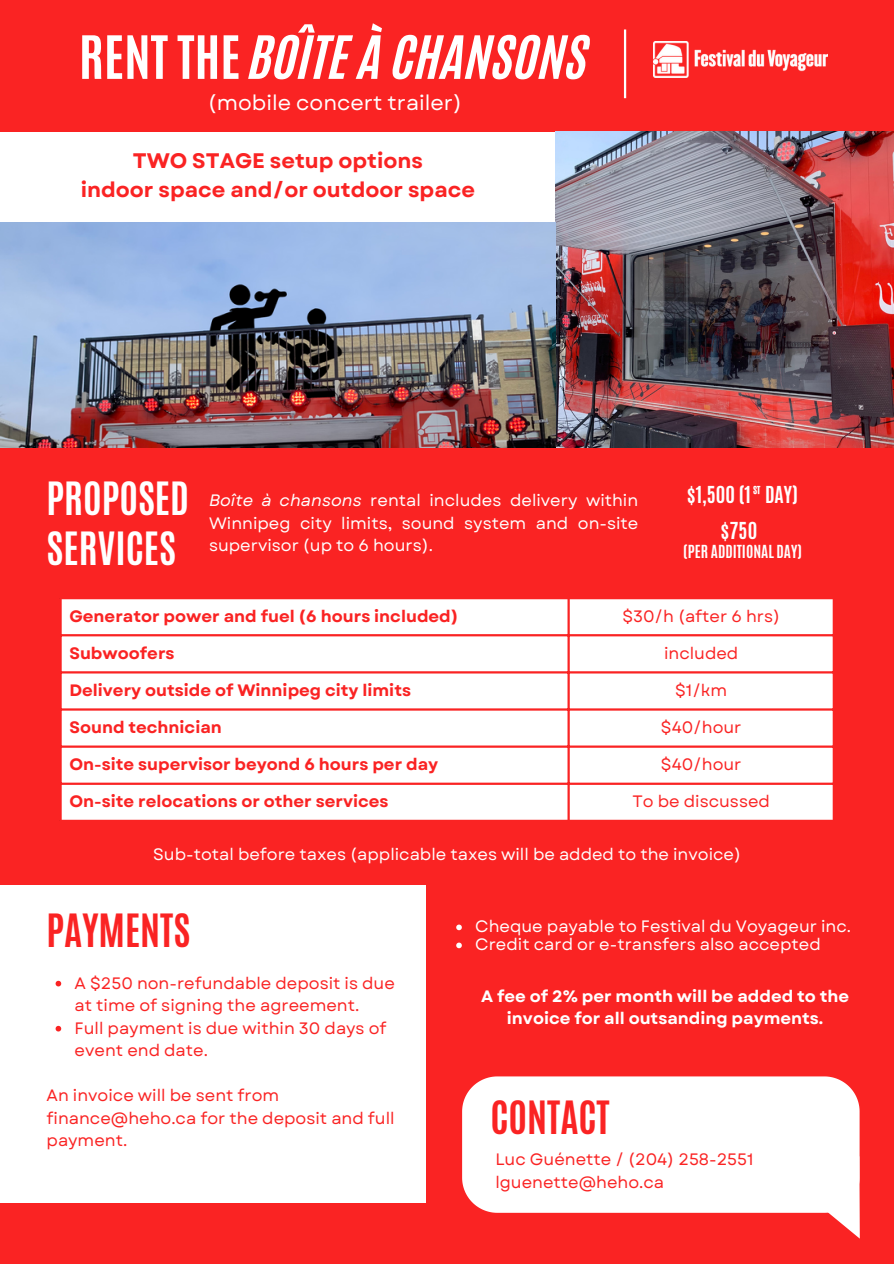
<style>
.page{position:relative;width:894px;height:1264px;background:#fff}
.page>*{position:absolute;margin:0;border:0;box-sizing:border-box;transform-origin:0 0}
.t1{font:50.7px "CA Generated";color:#fff}
.t2{font:700 38.25px "Antonio";color:#fff}
.t3{font:700 38.25px "Antonio";color:#fa2323}
.t4{font:700 21px "Garet";color:#fa2323}
.t5{font:21px "Garet";color:#fff}
.t6{font:700 19.5px "Antonio";color:#fff}
.t7{font:16.5px/22.5px "Garet";color:#fa2323}
.t8{font:16.5px/22.5px "Garet";color:#fff;text-align:justify}
.t9{font:700 16.5px "Garet";color:#fa2323}
.t10{font:700 16.5px/22.5px "Garet";color:#fff;text-align:center}
.t11{font:700 15px "Antonio";color:#fff}
.t12{font:9.3px "CA Generated";color:#fff}
.s1{font-family:"Antonio";font-weight:700}
.s2{font-style:italic}
</style>
<div class="page">
<div style="left:0;top:0;width:893px;height:1263px;background:#fa2323"></div>
<div style="left:0;top:132px;width:893px;height:277px;background:#fff"></div>
<img style="left:555px;top:132px;width:338px;height:315px">
<img style="left:0;top:222px;width:555px;height:225px">
<div style="left:0;top:885px;width:426px;height:317px;background:#fff"></div>
<img style="left:653px;top:41px;width:173px;height:36px">
<hr style="left:623px;top:29px;width:3px;height:69px;background:#fff">
<div style="left:462px;top:1076px;width:397px;height:136px;background:#fff"></div>
<svg style="left:765px;top:1156px;width:94px;height:82px"></svg>
<svg style="left:56px;top:980px;width:5px;height:6px"></svg>
<svg style="left:56px;top:1025px;width:5px;height:6px"></svg>
<svg style="left:456px;top:924px;width:5px;height:6px"></svg>
<svg style="left:456px;top:942px;width:5px;height:6px"></svg>
<div style="left:62px;top:599px;width:770px;height:220px;background:#fff"></div>
<hr style="left:567px;top:599px;width:2px;height:220px;background:#fa2323">
<hr style="left:59px;top:634px;width:775px;height:2px;background:#fa2323">
<hr style="left:59px;top:671px;width:775px;height:2px;background:#fa2323">
<hr style="left:59px;top:708px;width:775px;height:2px;background:#fa2323">
<hr style="left:59px;top:745px;width:775px;height:2px;background:#fa2323">
<hr style="left:59px;top:782px;width:775px;height:3px;background:#fa2323">
<p class="t1" style="left:79px;top:21px;width:511px"><span class="s1">RENT THE</span> BOÎTE À CHANSONS</p>
<p class="t5" style="left:208px;top:87px;width:255px">(mobile concert trailer)</p>
<p class="t4" style="left:133px;top:145px;width:291px">TWO STAGE setup options</p>
<p class="t4" style="left:81px;top:174px;width:395px">indoor space and/or outdoor space</p>
<p class="t2" style="left:47px;top:471px;width:144px">PROPOSED</p>
<p class="t2" style="left:47px;top:521px;width:131px">SERVICES</p>
<p class="t8" style="left:209px;top:489px;width:430px"><span class="s2">Boîte à chansons</span> rental includes delivery within Winnipeg city limits, sound system and on-site supervisor (up to 6 hours).</p>
<p class="t6" style="left:687px;top:480px;width:112px">$1,500 (1 DAY)</p>
<p class="t6" style="left:720px;top:516px;width:38px">$750</p>
<p class="t11" style="left:683px;top:541px;width:120px">(PER ADDITIONAL DAY)</p>
<p class="t12" style="left:752px;top:483px;width:9px">ST</p>
<p class="t9" style="left:69px;top:604px;width:390px">Generator power and fuel (6 hours included)</p>
<p class="t7" style="left:622px;top:605px;width:159px">$30/h (after 6 hrs)</p>
<p class="t9" style="left:69px;top:641px;width:107px">Subwoofers</p>
<p class="t7" style="left:663px;top:642px;width:76px">included</p>
<p class="t9" style="left:69px;top:678px;width:343px">Delivery outside of Winnipeg city limits</p>
<p class="t7" style="left:675px;top:679px;width:53px">$1/km</p>
<p class="t9" style="left:69px;top:715px;width:154px">Sound technician</p>
<p class="t7" style="left:660px;top:716px;width:82px">$40/hour</p>
<p class="t9" style="left:69px;top:752px;width:370px">On-site supervisor beyond 6 hours per day</p>
<p class="t7" style="left:660px;top:753px;width:82px">$40/hour</p>
<p class="t9" style="left:69px;top:789px;width:320px">On-site relocations or other services</p>
<p class="t7" style="left:632px;top:790px;width:139px">To be discussed</p>
<p class="t8" style="left:153px;top:843px;width:589px">Sub-total before taxes (applicable taxes will be added to the invoice)</p>
<p class="t3" style="left:47px;top:903px;width:145px">PAYMENTS</p>
<p class="t7" style="left:75px;top:971px;width:321px">A $250 non-refundable deposit is due at time of signing the agreement.</p>
<p class="t7" style="left:75px;top:1016px;width:313px">Full payment is due within 30 days of event end date.</p>
<p class="t7" style="left:47px;top:1084px;width:349px">An invoice will be sent from finance@heho.ca for the deposit and full payment.</p>
<p class="t8" style="left:475px;top:915px;width:377px">Cheque payable to Festival du Voyageur inc.</p>
<p class="t8" style="left:475px;top:933px;width:347px">Credit card or e-transfers also accepted</p>
<p class="t10" style="left:481px;top:984px;width:369px">A fee of 2% per month will be added to the invoice for all outsanding payments.</p>
<p class="t3" style="left:490px;top:1089px;width:120px">CONTACT</p>
<p class="t7" style="left:495px;top:1148px;width:259px">Luc Guénette / (204) 258-2551 lguenette@heho.ca</p>
</div>
